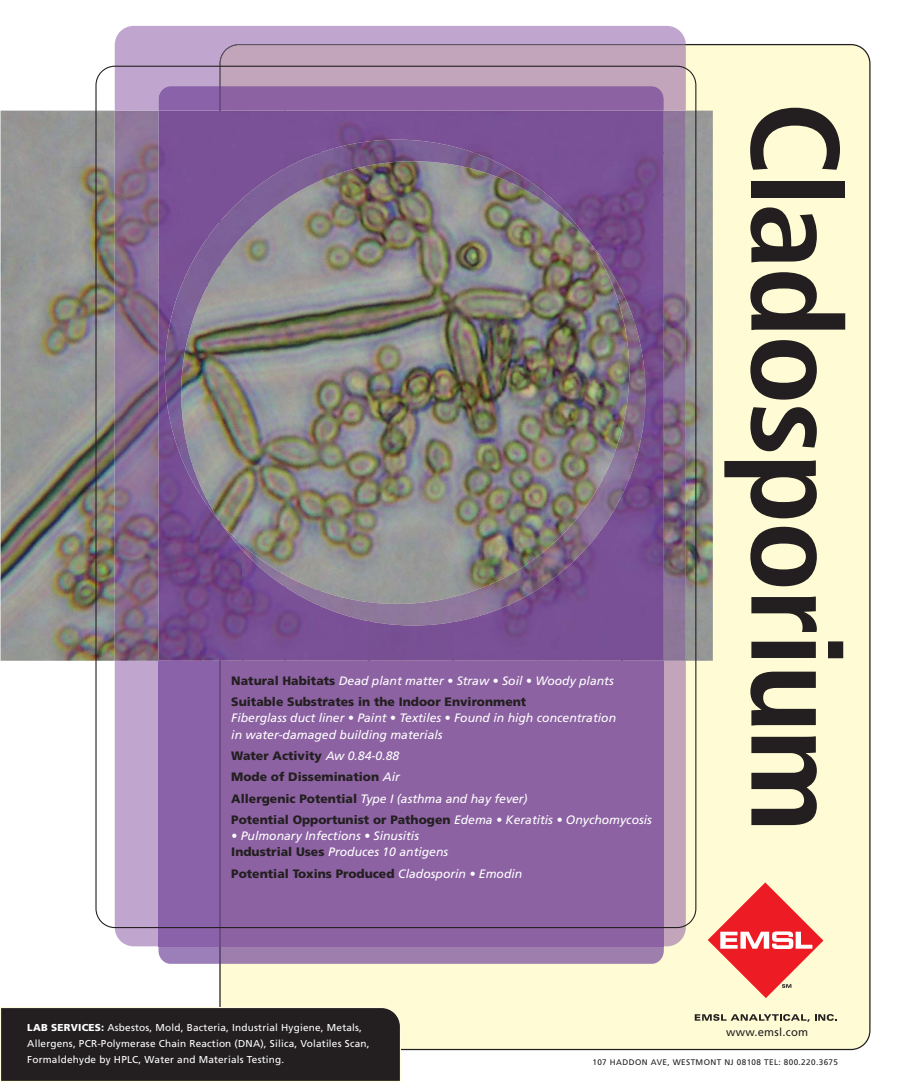
<style>
.page{position:relative;width:902px;height:1082px;background:#fff}
.page>*{position:absolute;margin:0;border:0;box-sizing:border-box;transform-origin:0 0}
.t1{font:700 condensed 125px "Frutiger";letter-spacing:-.02em;color:#231f20;scale:1.05 1}
.t2{font:900 12.25px/21.2px "Frutiger";color:#231f20}
.t3{font:italic 12.25px/16.2px "Frutiger";color:#fff}
.t4{font:11.25px "Frutiger";letter-spacing:.02em;color:#231f20}
.t5{font:10px/16.2px "Frutiger";letter-spacing:.02em;color:#fff}
.t6{font:8.12px "Frutiger";letter-spacing:.05em;color:#231f20}
.s1{font-weight:400;font-style:italic;color:#fff}
.s2{font-weight:900;font-style:normal;color:#231f20}
.s3{font-weight:900}
</style>
<div class="page">
<div style="left:219px;top:44px;width:651px;height:1005px;background:#fffcd5"></div>
<img style="left:1px;top:111px;width:711px;height:549px">
<div style="left:115px;top:26px;width:570px;height:40px;background:#c0a6cf"></div>
<svg style="left:115px;top:927px;width:570px;height:36px;background:#aa8eb6"></svg>
<div style="left:158px;top:660px;width:61px;height:286px;background:#8a62a9"></div>
<div style="left:220px;top:660px;width:443px;height:286px;background:#8c62a2"></div>
<hr style="left:219px;top:660px;width:1px;height:286px;background:#6d4b85">
<svg style="left:158px;top:44px;width:527px;height:22px;background:#bb9fb7"></svg>
<div style="left:0;top:1006px;width:401px;height:75px;background:#231f20"></div>
<svg style="left:707px;top:882px;width:116px;height:115px;background:#f69a8a"></svg>
<svg style="left:694px;top:1013px;width:142px;height:8px"></svg>
<img style="left:95px;top:66px;width:601px;height:861px">
<p class="t2" style="left:231px;top:670px;width:384px">Natural Habitats <span class="s1">Dead plant matter • Straw • Soil • Woody plants<br></span>Suitable Substrates in the Indoor Environment</p>
<p class="t3" style="left:231px;top:710px;width:386px">Fiberglass duct liner • Paint • Textiles • Found in high concentration in water-damaged building materials</p>
<p class="t2" style="left:231px;top:745px;width:422px">Water Activity <span class="s1">Aw 0.84-0.88<br></span>Mode of Dissemination <span class="s1">Air<br></span>Allergenic Potential <span class="s1">Type I (asthma and hay fever)<br></span>Potential Opportunist or Pathogen <span class="s1">Edema • Keratitis • Onychomycosis</span></p>
<p class="t3" style="left:231px;top:828px;width:218px">• Pulmonary Infections • Sinusitis<br><span class="s2">Industrial Uses</span> Produces 10 antigens</p>
<p class="t2" style="left:231px;top:863px;width:292px">Potential Toxins Produced <span class="s1">Cladosporin • Emodin</span></p>
<h1 class="t1" style="left:844px;top:102px;width:696px;rotate:90deg">Cladosporium</h1>
<p class="t5" style="left:27px;top:1019px;width:343px"><span class="s3">LAB SERVICES:</span> Asbestos, Mold, Bacteria, Industrial Hygiene, Metals,<br>Allergens, PCR-Polymerase Chain Reaction (DNA), Silica, Volatiles Scan,<br>Formaldehyde by HPLC, Water and Materials Testing.</p>
<p class="t4" style="left:726px;top:1027px;width:83px">www.emsl.com</p>
<p class="t6" style="left:592px;top:1058px;width:247px">107 HADDON AVE, WESTMONT NJ 08108 TEL: 800.220.3675</p>
</div>
